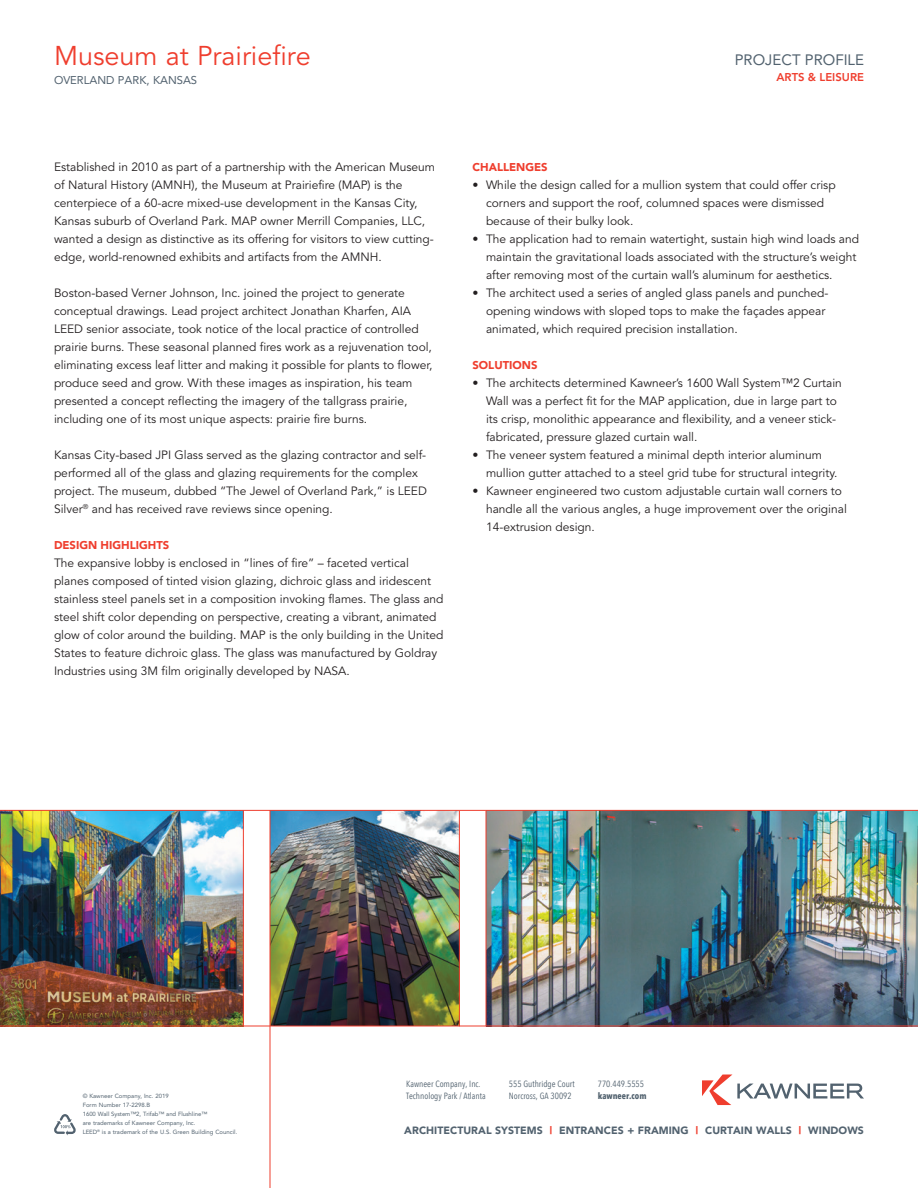
<style>
.page{position:relative;width:918px;height:1188px;background:#fff}
.page>*{position:absolute;margin:0;border:0;box-sizing:border-box;transform-origin:0 0}
.t1{font:27px "Avenir";color:#ef3e2e}
.t2{font:15px "Avenir";color:#52626f}
.t3{font:12px/18px "Avenir";color:#231f20}
.t4{font:900 11.25px "Avenir";color:#ef3e2e}
.t5{font:11.25px "Avenir";color:#52626f}
.t6{font:800 11.25px "Avenir";color:#ef3e2e}
.t7{font:900 10.5px "Avenir";letter-spacing:.005em;color:#52626f}
.t8{font:9px/12px "Avenir Next Condensed";color:#52626f}
.t9{font:700 9px "Avenir Next Condensed";color:#52626f}
.t10{font:6px/9px "Avenir";color:#52626f}
.s1{color:#ef3e2e}
</style>
<div class="page">
<svg style="left:54px;top:1114px;width:22px;height:21px"></svg>
<svg style="left:702px;top:1074px;width:162px;height:31px"></svg>
<img style="left:0;top:811px;width:243px;height:215px">
<img style="left:271px;top:811px;width:188px;height:215px">
<img style="left:487px;top:811px;width:431px;height:215px">
<hr style="left:0;top:1026px;width:918px;height:1px;background:#ef3e2e">
<hr style="left:270px;top:810px;width:1px;height:378px;background:#ef3e2e">
<hr style="left:486px;top:811px;width:1px;height:215px;background:#ef3e2e">
<hr style="left:459px;top:811px;width:1px;height:215px;background:#ef3e2e">
<hr style="left:243px;top:811px;width:1px;height:215px;background:#ef3e2e">
<hr style="left:0;top:810px;width:918px;height:1px;background:#ef3e2e">
<p class="t1" style="left:54px;top:40px;width:258px">Museum at Prairiefire</p>
<p class="t5" style="left:54px;top:74px;width:145px">OVERLAND PARK, KANSAS</p>
<p class="t2" style="left:735px;top:51px;width:131px">PROJECT PROFILE</p>
<p class="t6" style="left:776px;top:70px;width:89px">ARTS &amp; LEISURE</p>
<p class="t3" style="left:54px;top:158px;width:383px">Established in 2010 as part of a partnership with the American Museum of Natural History (AMNH), the Museum at Prairiefire (MAP) is the centerpiece of a 60-acre mixed-use development in the Kansas City, Kansas suburb of Overland Park. MAP owner Merrill Companies, LLC, wanted a design as distinctive as its offering for visitors to view cutting&shy;edge, world-renowned exhibits and artifacts from the AMNH.</p>
<p class="t3" style="left:54px;top:284px;width:380px">Boston-based Verner Johnson, Inc. joined the project to generate conceptual drawings. Lead project architect Jonathan Kharfen, AIA LEED senior associate, took notice of the local practice of controlled prairie burns. These seasonal planned fires work as a rejuvenation tool, eliminating excess leaf litter and making it possible for plants to flower, produce seed and grow. With these images as inspiration, his team presented a concept reflecting the imagery of the tallgrass prairie, including one of its most unique aspects: prairie fire burns.</p>
<p class="t3" style="left:54px;top:446px;width:374px">Kansas City-based JPI Glass served as the glazing contractor and self&shy;performed all of the glass and glazing requirements for the complex project. The museum, dubbed “The Jewel of Overland Park,” is LEED Silver<sup>®</sup> and has received rave reviews since opening.</p>
<p class="t4" style="left:54px;top:538px;width:117px">DESIGN HIGHLIGHTS</p>
<p class="t3" style="left:54px;top:554px;width:391px">The expansive lobby is enclosed in “lines of fire” – faceted vertical planes composed of tinted vision glazing, dichroic glass and iridescent stainless steel panels set in a composition invoking flames. The glass and steel shift color depending on perspective, creating a vibrant, animated glow of color around the building. MAP is the only building in the United States to feature dichroic glass. The glass was manufactured by Goldray Industries using 3M film originally developed by NASA.</p>
<p class="t4" style="left:472px;top:160px;width:77px">CHALLENGES</p>
<p class="t3" style="left:486px;top:176px;width:351px;text-indent:-14px">• While the design called for a mullion system that could offer crisp corners and support the roof, columned spaces were dismissed because of their bulky look.</p>
<p class="t3" style="left:486px;top:230px;width:375px;text-indent:-14px">• The application had to remain watertight, sustain high wind loads and maintain the gravitational loads associated with the structure’s weight after removing most of the curtain wall’s aluminum for aesthetics.</p>
<p class="t3" style="left:486px;top:284px;width:344px;text-indent:-14px">• The architect used a series of angled glass panels and punched&shy;opening windows with sloped tops to make the façades appear animated, which required precision installation.</p>
<p class="t4" style="left:472px;top:358px;width:66px">SOLUTIONS</p>
<p class="t3" style="left:486px;top:374px;width:357px;text-indent:-14px">• The architects determined Kawneer’s 1600 Wall System™2 Curtain Wall was a perfect fit for the MAP application, due in large part to its crisp, monolithic appearance and flexibility, and a veneer stick&shy;fabricated, pressure glazed curtain wall.</p>
<p class="t3" style="left:486px;top:446px;width:353px;text-indent:-14px">• The veneer system featured a minimal depth interior aluminum mullion gutter attached to a steel grid tube for structural integrity.</p>
<p class="t3" style="left:486px;top:482px;width:362px;text-indent:-14px">• Kawneer engineered two custom adjustable curtain wall corners to handle all the various angles, a huge improvement over the original<br>14-extrusion design.</p>
<p class="t10" style="left:83px;top:1091px;width:87px">© Kawneer Company, Inc. 2019</p>
<p class="t10" style="left:83px;top:1100px;width:69px">Form Number 17-2298.B</p>
<p class="t10" style="left:83px;top:1109px;width:126px">1600 Wall System™2, Trifab™ and Flushline™ are trademarks of Kawneer Company, Inc.</p>
<p class="t10" style="left:83px;top:1127px;width:156px">LEED<sup>®</sup> is a trademark of the U.S. Green Building Council.</p>
<p class="t8" style="left:509px;top:1077px;width:67px">555 Guthridge Court<br>Norcross, GA 30092</p>
<p class="t8" style="left:598px;top:1077px;width:48px">770.449.5555</p>
<p class="t8" style="left:406px;top:1077px;width:81px">Kawneer Company, Inc.<br>Technology Park / Atlanta</p>
<p class="t7" style="left:404px;top:1124px;width:461px">ARCHITECTURAL SYSTEMS <span class="s1">|</span> ENTRANCES + FRAMING <span class="s1">|</span> CURTAIN WALLS <span class="s1">|</span> WINDOWS</p>
<p class="t9" style="left:598px;top:1090px;width:50px">kawneer.com</p>
</div>
